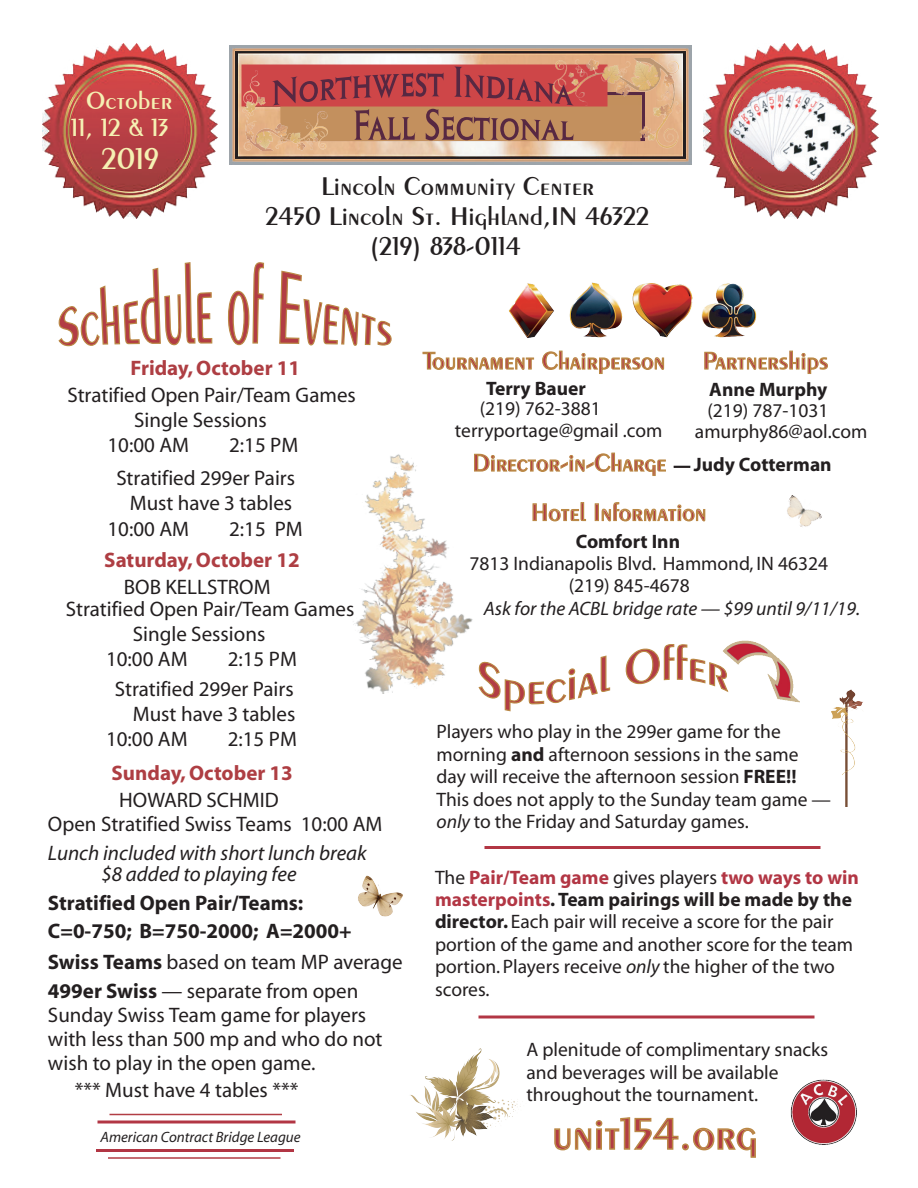
<style>
.page{position:relative;width:918px;height:1188px;background:#fff}
.page>*{position:absolute;margin:0;border:0;box-sizing:border-box;transform-origin:0 0}
.t1{font:600 46.5px "Exotic 350 BT";color:#b23d44}
.t2{font:600 31.5px "Exotic 350 BT";color:#f5f1b3}
.t3{font:600 27px "Exotic 350 BT";color:#231f20}
.t4{font:600 25.95px/27px "Exotic 350 BT";color:#f5f1b3;text-align:center}
.t5{font:600 25.5px/49.5px "Exotic 350 BT";color:#b23d44}
.t6{font:21px/25.2px "Myriad";color:#231f20}
.t7{font:italic 21px/21px "Myriad";color:#231f20}
.t8{font:700 21px/27px "Myriad";color:#231f20}
.t9{font:700 21px "Myriad";color:#ae3e43}
.t10{font:19.5px/22.5px "Myriad";color:#231f20}
.t11{font:italic 19.5px "Myriad";color:#231f20}
.t12{font:700 19.5px "Myriad";color:#231f20}
.t13{font:italic 15px "Myriad";color:#231f20}
.s1{font-weight:700}
.s2{font-family:"Myriad";font-weight:400;font-size:16.5px}
.s3{font-family:"Myriad";font-weight:700;font-size:19.5px;color:#231f20}
.s4{font-style:italic}
.s5{font-weight:700;color:#b23644}
</style>
<div class="page">
<img style="left:230px;top:45px;width:462px;height:119px">
<img style="left:42px;top:44px;width:175px;height:175px">
<img style="left:704px;top:44px;width:175px;height:175px">
<img style="left:726px;top:84px;width:131px;height:97px">
<div style="left:242px;top:64px;width:366px;height:42px;background:#ce4648"></div>
<img style="left:243px;top:70px;width:90px;height:80px">
<img style="left:544px;top:59px;width:137px;height:92px">
<svg style="left:272px;top:67px;width:302px;height:74px"></svg>
<svg style="left:58px;top:262px;width:155px;height:85px"></svg>
<svg style="left:228px;top:262px;width:37px;height:84px"></svg>
<svg style="left:279px;top:270px;width:113px;height:76px"></svg>
<img style="left:353px;top:454px;width:120px;height:240px">
<svg style="left:478px;top:655px;width:133px;height:57px"></svg>
<svg style="left:625px;top:644px;width:97px;height:45px"></svg>
<img style="left:722px;top:640px;width:78px;height:63px">
<img style="left:410px;top:1048px;width:111px;height:93px">
<img style="left:832px;top:689px;width:31px;height:118px">
<img style="left:358px;top:875px;width:45px;height:42px">
<img style="left:787px;top:495px;width:35px;height:32px">
<img style="left:790px;top:1079px;width:67px;height:66px">
<svg style="left:97px;top:1113px;width:199px;height:11px"></svg>
<svg style="left:96px;top:1149px;width:198px;height:10px"></svg>
<svg style="left:484px;top:846px;width:337px;height:3px"></svg>
<svg style="left:478px;top:1015px;width:337px;height:4px"></svg>
<img style="left:509px;top:282px;width:248px;height:56px">
<h3 class="t4" style="left:71px;top:86px;width:103px">October<br>11, 12 &amp; 13</h3>
<h2 class="t2" style="left:101px;top:139px;width:59px">2019</h2>
<h3 class="t3" style="left:321px;top:170px;width:275px">Lincoln Community Center</h3>
<h3 class="t3" style="left:266px;top:200px;width:385px">2450 Lincoln St. Highland,IN 46322</h3>
<h3 class="t3" style="left:369px;top:230px;width:154px">(219) 838-0114</h3>
<p class="t9" style="left:130px;top:357px;width:171px">Friday, October 11</p>
<p class="t6" style="left:67px;top:383px;width:290px">Stratified Open Pair/Team Games</p>
<p class="t6" style="left:134px;top:408px;width:134px">Single Sessions</p>
<p class="t6" style="left:107px;top:434px;width:83px">10:00 AM</p>
<p class="t6" style="left:116px;top:430px;width:183px;line-height:32.7px;text-align:right">2:15 PM<br>Stratified 299er Pairs</p>
<p class="t6" style="left:107px;top:492px;width:186px;text-indent:22px">Must have 3 tables<br>10:00 AM</p>
<p class="t6" style="left:229px;top:517px;width:75px">2:15 PM</p>
<p class="t9" style="left:104px;top:549px;width:197px">Saturday, October 12</p>
<p class="t6" style="left:66px;top:577px;width:290px;line-height:22.2px;text-indent:58px">BOB KELLSTROM<br>Stratified Open Pair/Team Games</p>
<p class="t6" style="left:106px;top:622px;width:161px;text-indent:27px">Single Sessions<br>10:00 AM</p>
<p class="t6" style="left:115px;top:645px;width:183px;line-height:29.7px;text-align:right">2:15 PM<br>Stratified 299er Pairs</p>
<p class="t6" style="left:106px;top:703px;width:191px;text-indent:27px">Must have 3 tables<br>10:00 AM</p>
<p class="t6" style="left:228px;top:728px;width:71px">2:15 PM</p>
<p class="t9" style="left:112px;top:762px;width:183px">Sunday, October 13</p>
<p class="t6" style="left:48px;top:789px;width:336px;line-height:24px;text-indent:71px">HOWARD SCHMID<br>Open Stratified Swiss Teams 10:00 AM</p>
<p class="t7" style="left:102px;top:843px;width:267px;text-indent:-54px">Lunch included with short lunch break $8 added to playing fee</p>
<p class="t8" style="left:48px;top:891px;width:305px">Stratified Open Pair/Teams:<br>C=0-750; B=750-2000; A=2000+</p>
<p class="t6" style="left:48px;top:949px;width:356px;line-height:28.5px"><span class="s1">Swiss Teams</span> based on team MP average<br><span class="s1">499er Swiss</span> — separate from open</p>
<p class="t6" style="left:48px;top:1004px;width:336px;line-height:24px">Sunday Swiss Team game for players with less than 500 mp and who do not wish to play in the open game.</p>
<p class="t6" style="left:75px;top:1078px;width:225px">*** Must have 4 tables ***</p>
<p class="t13" style="left:100px;top:1129px;width:202px">American Contract Bridge League</p>
<h3 class="t5" style="left:423px;top:335px;width:244px">Tournament Chairperson</h3>
<h3 class="t5" style="left:703px;top:335px;width:127px">Partnerships</h3>
<p class="t12" style="left:486px;top:378px;width:101px">Terry Bauer</p>
<p class="t10" style="left:455px;top:399px;width:209px;line-height:21px;text-indent:25px">(219) 762-3881 terryportage@gmail .com</p>
<p class="t12" style="left:709px;top:379px;width:119px">Anne Murphy</p>
<p class="t10" style="left:695px;top:401px;width:174px;line-height:21px;text-indent:12px">(219) 787-1031 amurphy86@aol.com</p>
<h3 class="t5" style="left:531px;top:437px;width:302px;text-indent:-58px">Director-in-Charge <span class="s2">—</span> <span class="s3">Judy Cotterman<br></span>Hotel Information</h3>
<p class="t12" style="left:576px;top:531px;width:106px">Comfort Inn</p>
<p class="t10" style="left:569px;top:553px;width:261px;text-indent:-99px">7813 Indianapolis Blvd. Hammond, IN 46324 (219) 845-4678</p>
<p class="t11" style="left:484px;top:599px;width:378px">Ask for the ACBL bridge rate — $99 until 9/11/19.</p>
<p class="t10" style="left:436px;top:721px;width:396px">Players who play in the 299er game for the morning <span class="s1">and</span> afternoon sessions in the same day will receive the afternoon session <span class="s1">FREE!!<br></span>This does not apply to the Sunday team game — <span class="s4">only</span> to the Friday and Saturday games.</p>
<p class="t10" style="left:435px;top:867px;width:425px">The <span class="s5">Pair/Team game</span> gives players <span class="s5">two ways to win masterpoints</span><span class="s1">. Team pairings will be made by the director.</span> Each pair will receive a score for the pair portion of the game and another score for the team portion. Players receive <span class="s4">only</span> the higher of the two scores.</p>
<p class="t10" style="left:526px;top:1039px;width:303px">A plenitude of complimentary snacks and beverages will be available throughout the tournament.</p>
<h1 class="t1" style="left:552px;top:1106px;width:207px">unit154.org</h1>
</div>
